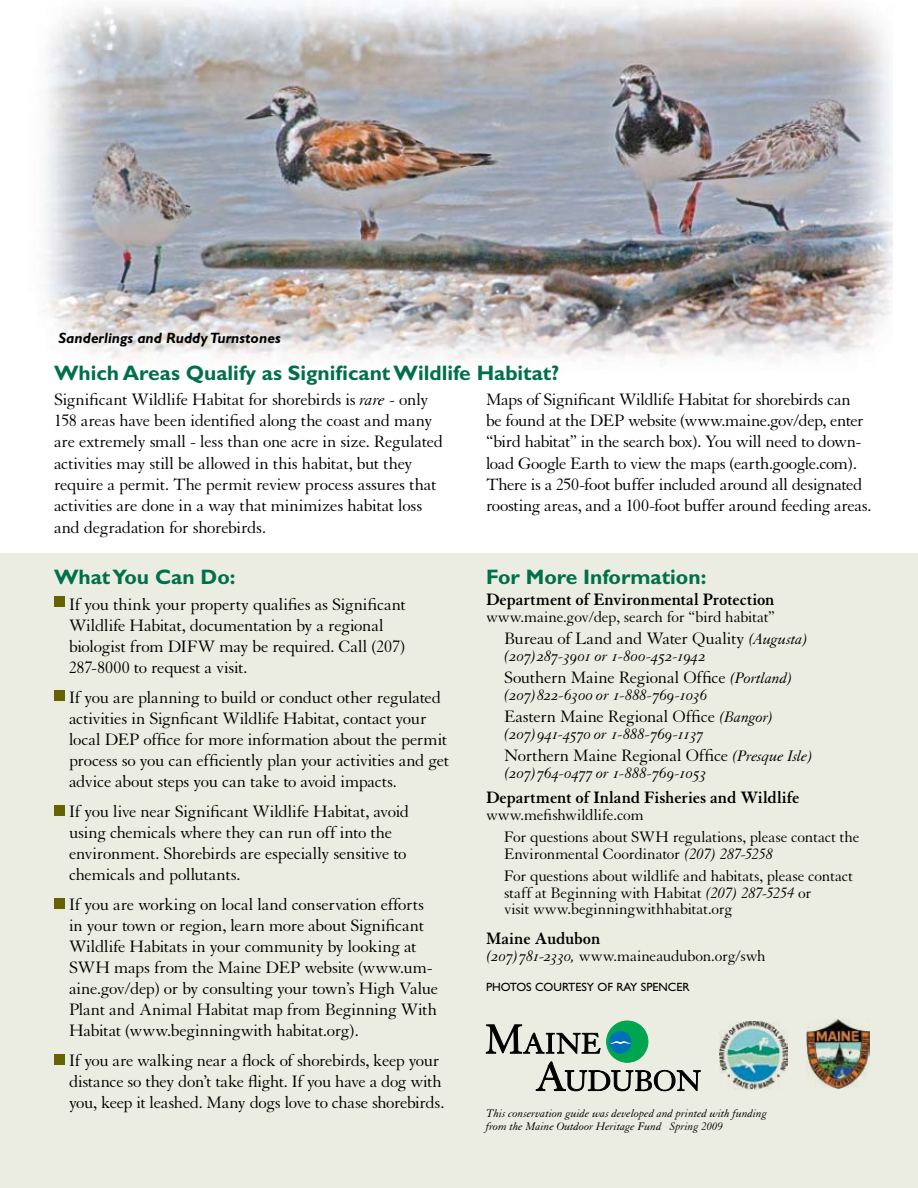
<style>
.page{position:relative;width:918px;height:1188px;background:#fff}
.page>*{position:absolute;margin:0;border:0;box-sizing:border-box;transform-origin:0 0}
.t1{font:700 21px "Gill Sans";color:#00704a}
.t2{font:18px/21px "Granjon";letter-spacing:-.02em;color:#000}
.t3{font:700 18px "Granjon";letter-spacing:-.005em;color:#000}
.t4{font:16.5px/22.5px "Granjon";letter-spacing:-.015em;color:#000}
.t5{font:16.5px "Granjon Italic Os F";letter-spacing:-.005em;color:#000}
.t6{font:italic 700 15px "Gill Sans";color:#000}
.t7{font:italic 12px/13.5px "Granjon";color:#000}
.t8{font:12px "Gill Sans";color:#000}
.s1{font-style:italic}
.s2{font-family:"Granjon Italic Os F";font-size:16.5px}
.s3{font-family:"Granjon Italic Os F"}
</style>
<div class="page">
<img style="left:44px;top:0;width:848px;height:363px">
<div style="left:0;top:554px;width:918px;height:634px;background:#ecede2"></div>
<div style="left:54px;top:596px;width:10px;height:11px;background:#676200"></div>
<div style="left:54px;top:690px;width:10px;height:10px;background:#676200"></div>
<div style="left:54px;top:806px;width:10px;height:10px;background:#676200"></div>
<div style="left:54px;top:898px;width:10px;height:11px;background:#676200"></div>
<div style="left:54px;top:1054px;width:10px;height:11px;background:#676200"></div>
<div style="left:607px;top:1021px;width:41px;height:41px;background:#00a550;border-radius:50%"></div>
<div style="left:606px;top:1021px;width:42px;height:42px;border:1px solid #00a550;border-radius:50%"></div>
<svg style="left:486px;top:1024px;width:215px;height:68px"></svg>
<img style="left:719px;top:1021px;width:68px;height:68px">
<img style="left:807px;top:1019px;width:62px;height:69px">
<p class="t6" style="left:58px;top:330px;width:224px">Sanderlings and Ruddy Turnstones</p>
<p class="t1" style="left:54px;top:361px;width:507px">Which Areas Qualify as Significant Wildlife Habitat?</p>
<p class="t2" style="left:54px;top:389px;width:391px">Significant Wildlife Habitat for shorebirds is <span class="s1">rare</span> - only 158 areas have been identified along the coast and many are extremely small - less than one acre in size. Regulated activities may still be allowed in this habitat, but they require a permit. The permit review process assures that activities are done in a way that minimizes habitat loss and degradation for shorebirds.</p>
<p class="t1" style="left:54px;top:565px;width:183px">What You Can Do:</p>
<p class="t2" style="left:69px;top:594px;width:338px">If you think your property qualifies as Significant Wildlife Habitat, documentation by a regional biologist from DIFW may be required. Call (207)<br>287-8000 to request a visit.</p>
<p class="t2" style="left:69px;top:687px;width:382px">If you are planning to build or conduct other regulated activities in Signficant Wildlife Habitat, contact your local DEP office for more information about the permit process so you can efficiently plan your activities and get advice about steps you can take to avoid impacts.</p>
<p class="t2" style="left:69px;top:801px;width:342px">If you live near Significant Wildlife Habitat, avoid using chemicals where they can run off into the environment. Shorebirds are especially sensitive to chemicals and pollutants.</p>
<p class="t2" style="left:69px;top:894px;width:371px">If you are working on local land conservation efforts in your town or region, learn more about Significant Wildlife Habitats in your community by looking at SWH maps from the Maine DEP website (www.um&shy;aine.gov/dep) or by consulting your town’s High Value Plant and Animal Habitat map from Beginning With Habitat (www.beginningwith habitat.org).</p>
<p class="t2" style="left:69px;top:1050px;width:377px">If you are walking near a flock of shorebirds, keep your distance so they don’t take flight. If you have a dog with you, keep it leashed. Many dogs love to chase shorebirds.</p>
<p class="t2" style="left:486px;top:389px;width:387px">Maps of Significant Wildlife Habitat for shorebirds can<br>be found at the DEP website (www.maine.gov/dep, enter “bird habitat” in the search box). You will need to down&shy;load Google Earth to view the maps (earth.google.com).<br>There is a 250-foot buffer included around all designated roosting areas, and a 100-foot buffer around feeding areas.</p>
<p class="t1" style="left:486px;top:565px;width:222px">For More Information:</p>
<p class="t3" style="left:486px;top:590px;width:290px">Department of Environmental Protection</p>
<p class="t4" style="left:486px;top:606px;width:290px">www.maine.gov/dep, search for “bird habitat”</p>
<p class="t2" style="left:504px;top:629px;width:306px">Bureau of Land and Water Quality <span class="s2">(Augusta)</span></p>
<p class="t5" style="left:504px;top:647px;width:203px">(207)287-3901 or 1-800-452-1942</p>
<p class="t2" style="left:504px;top:668px;width:291px">Southern Maine Regional Office <span class="s2">(Portland)</span></p>
<p class="t5" style="left:504px;top:686px;width:205px">(207)822-6300 or 1-888-769-1036</p>
<p class="t2" style="left:504px;top:707px;width:271px">Eastern Maine Regional Office <span class="s2">(Bangor)</span></p>
<p class="t5" style="left:504px;top:725px;width:201px">(207)941-4570 or 1-888-769-1137</p>
<p class="t2" style="left:504px;top:746px;width:311px">Northern Maine Regional Office <span class="s2">(Presque Isle)</span></p>
<p class="t5" style="left:504px;top:764px;width:204px">(207)764-0477 or 1-888-769-1053</p>
<p class="t3" style="left:486px;top:788px;width:315px">Department of Inland Fisheries and Wildlife</p>
<p class="t4" style="left:504px;top:804px;width:357px;text-indent:-18px">www.mefishwildlife.com<br>For questions about SWH regulations, please contact the</p>
<p class="t4" style="left:504px;top:843px;width:350px">Environmental Coordinator <span class="s1">(207) 287-5258<br></span>For questions about wildlife and habitats, please contact</p>
<p class="t4" style="left:504px;top:885px;width:309px;line-height:16.5px">staff at Beginning with Habitat <span class="s1">(207) 287-5254</span> or visit www.beginningwithhabitat.org</p>
<p class="t3" style="left:486px;top:929px;width:116px">Maine Audubon</p>
<p class="t4" style="left:486px;top:945px;width:281px"><span class="s3">(207)781-2330,</span> www.maineaudubon.org/swh</p>
<p class="t8" style="left:486px;top:980px;width:205px">PHOTOS COURTESY OF RAY SPENCER</p>
<p class="t7" style="left:486px;top:1106px;width:283px">This conservation guide was developed and printed with funding from the Maine Outdoor Heritage Fund Spring 2009</p>
</div>
